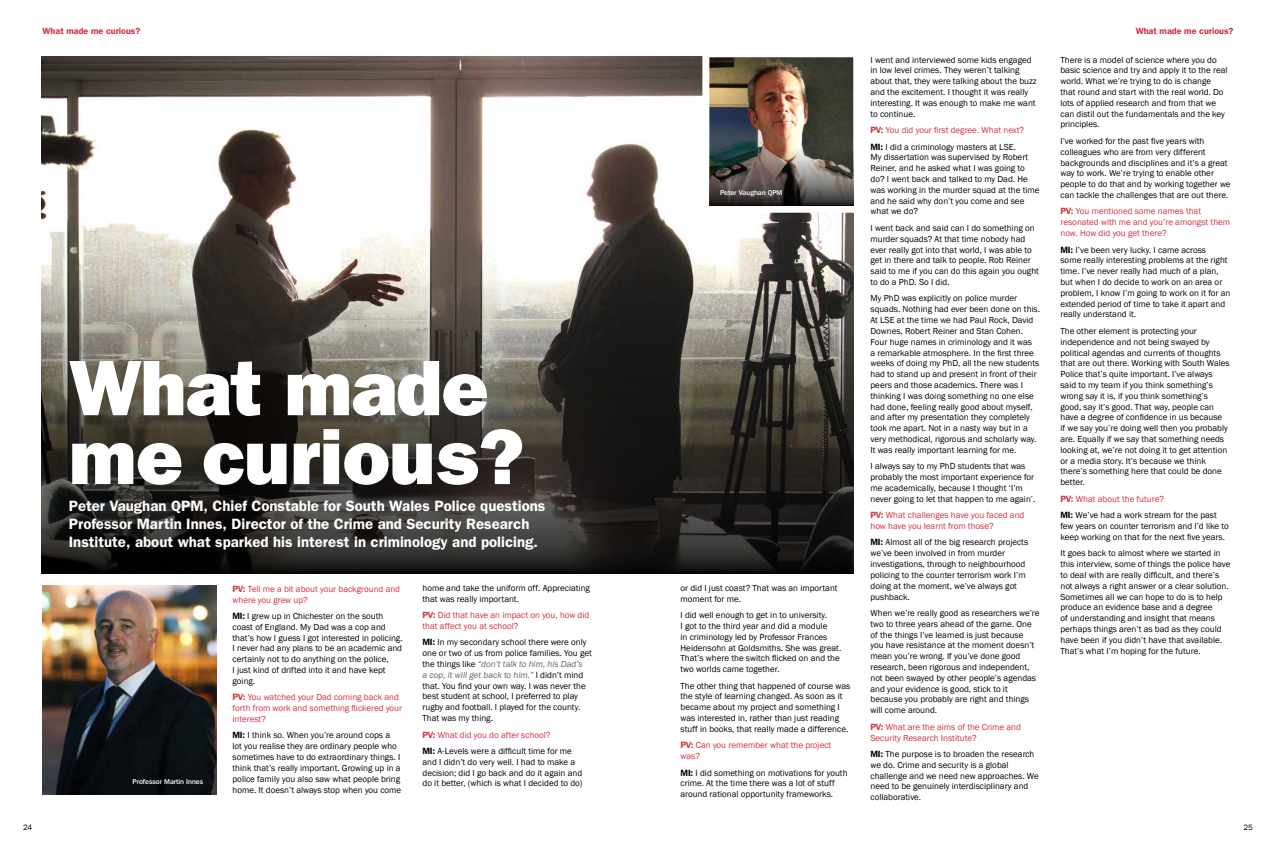
<style>
.page{position:relative;width:1276px;height:851px;background:#fff}
.page>*{position:absolute;margin:0;border:0;box-sizing:border-box;transform-origin:0 0}
.t1{font:800 78.9px/68.8px "Franklin Gothic";letter-spacing:-.01em;color:#fff}
.t2{font:600 15px/18px "Franklin Gothic";color:#fff}
.t3{font:9px/10.8px "Franklin Gothic";color:#000}
.t4{font:9px/10.8px "Franklin Gothic";color:#d32e3f}
.t5{font:600 9px "Franklin Gothic";color:#d32e3f}
.t6{font:8px "Franklin Gothic";color:#000}
.t7{font:500 7px "Franklin Gothic IT Cby BT";color:#fff}
.s1{font-family:"Franklin Gothic IT Cby BT";font-weight:600}
.s2{font-style:italic;color:#646363}
.s3{font-family:"Franklin Gothic IT Cby BT";font-weight:600;color:#d32e3f}
.s4{color:#d32e3f}
.s5{font-family:"Franklin Gothic IT Cby BT";font-weight:600;color:#000}
.s6{color:#000}
</style>
<div class="page">
<img style="left:42px;top:57px;width:811px;height:219px">
<svg style="left:42px;top:276px;width:811px;height:297px;background:#44413b"></svg>
<img style="left:699px;top:56px;width:155px;height:160px">
<img style="left:43px;top:585px;width:173px;height:209px">
<img style="left:709px;top:147px;width:144px;height:59px">
<p class="t5" style="left:43px;top:25px;width:99px">What made me curious?</p>
<p class="t5" style="left:1135px;top:25px;width:99px">What made me curious?</p>
<h1 class="t1" style="left:69px;top:352px;width:458px">What made me curious?</h1>
<h2 class="t2" style="left:69px;top:496px;width:478px">Peter Vaughan QPM, Chief Constable for South Wales Police questions<br>Professor Martin Innes, Director of the Crime and Security Research<br>Institute, about what sparked his interest in criminology and policing.</h2>
<p class="t7" style="left:133px;top:777px;width:72px">Professor Martin Innes</p>
<p class="t4" style="left:232px;top:583px;width:169px"><span class="s1">PV:</span> Tell me a bit about your background and where you grew up?</p>
<p class="t3" style="left:232px;top:610px;width:172px"><span class="s1">MI:</span> I grew up in Chichester on the south coast of England. My Dad was a cop and that’s how I guess I got interested in policing.<br>I never had any plans to be an academic and certainly not to do anything on the police,<br>I just kind of drifted into it and have kept going.</p>
<p class="t4" style="left:232px;top:692px;width:171px"><span class="s1">PV:</span> You watched your Dad coming back and forth from work and something flickered your interest?</p>
<p class="t3" style="left:232px;top:730px;width:170px"><span class="s1">MI:</span> I think so. When you’re around cops a lot you realise they are ordinary people who sometimes have to do extraordinary things. I think that’s really important. Growing up in a police family you also saw what people bring home. It doesn’t always stop when you come</p>
<p class="t3" style="left:422px;top:582px;width:169px">home and take the uniform off. Appreciating that was really important.</p>
<p class="t4" style="left:422px;top:609px;width:168px"><span class="s1">PV:</span> Did that have an impact on you, how did that affect you at school?</p>
<p class="t3" style="left:422px;top:637px;width:171px"><span class="s1">MI:</span> In my secondary school there were only one or two of us from police families. You get the things like <span class="s2">“don’t talk to him, his Dad’s<br>a cop, it will get back to him.”</span> I didn’t mind that. You find your own way. I was never the best student at school, I preferred to play rugby and football. I played for the county.<br>That was my thing.</p>
<p class="t3" style="left:422px;top:726px;width:151px;line-height:16.5px"><span class="s3">PV:</span> <span class="s4">What did you do after school?<br></span><span class="s1">MI:</span> A-Levels were a difficult time for me</p>
<p class="t3" style="left:422px;top:756px;width:161px">and I didn’t do very well. I had to make a decision; did I go back and do it again and do it better, (which is what I decided to do)</p>
<p class="t7" style="left:720px;top:188px;width:64px">Peter Vaughan QPM</p>
<p class="t3" style="left:680px;top:582px;width:159px">or did I just coast? That was an important moment for me.</p>
<p class="t3" style="left:680px;top:609px;width:162px">I did well enough to get in to university.<br>I got to the third year and did a module<br>in criminology led by Professor Frances Heidensohn at Goldsmiths. She was great.<br>That’s where the switch flicked on and the two worlds came together.</p>
<p class="t3" style="left:680px;top:680px;width:171px">The other thing that happened of course was the style of learning changed. As soon as it became about my project and something I was interested in, rather than just reading stuff in books, that really made a difference.</p>
<p class="t4" style="left:680px;top:740px;width:152px"><span class="s1">PV:</span> Can you remember what the project was?</p>
<p class="t3" style="left:680px;top:767px;width:168px"><span class="s1">MI:</span> I did something on motivations for youth crime. At the time there was a lot of stuff around rational opportunity frameworks.</p>
<p class="t3" style="left:870px;top:54px;width:168px">I went and interviewed some kids engaged in low level crimes. They weren’t talking about that, they were talking about the buzz and the excitement. I thought it was really interesting. It was enough to make me want to continue.</p>
<p class="t4" style="left:870px;top:122px;width:155px;line-height:16.5px"><span class="s1">PV:</span> You did your first degree. What next?<br><span class="s5">MI:</span> <span class="s6">I did a criminology masters at LSE.</span></p>
<p class="t3" style="left:870px;top:152px;width:171px">My dissertation was supervised by Robert Reiner, and he asked what I was going to do? I went back and talked to my Dad. He was working in the murder squad at the time and he said why don’t you come and see what we do?</p>
<p class="t3" style="left:870px;top:223px;width:170px">I went back and said can I do something on murder squads? At that time nobody had ever really got into that world, I was able to get in there and talk to people. Rob Reiner said to me if you can do this again you ought to do a PhD. So I did.</p>
<p class="t3" style="left:870px;top:293px;width:171px">My PhD was explicitly on police murder squads. Nothing had ever been done on this.<br>At LSE at the time we had Paul Rock, David Downes, Robert Reiner and Stan Cohen.<br>Four huge names in criminology and it was<br>a remarkable atmosphere. In the first three weeks of doing my PhD, all the new students had to stand up and present in front of their peers and those academics. There was I thinking I was doing something no one else had done, feeling really good about myself, and after my presentation they completely took me apart. Not in a nasty way but in a very methodical, rigorous and scholarly way.<br>It was really important learning for me.</p>
<p class="t3" style="left:870px;top:461px;width:166px">I always say to my PhD students that was probably the most important experience for me academically, because I thought ‘I’m never going to let that happen to me again’.</p>
<p class="t4" style="left:870px;top:510px;width:155px"><span class="s1">PV:</span> What challenges have you faced and how have you learnt from those?</p>
<p class="t3" style="left:870px;top:537px;width:159px"><span class="s1">MI:</span> Almost all of the big research projects we’ve been involved in from murder investigations, through to neighbourhood policing to the counter terrorism work I’m doing at the moment, we’ve always got pushback.</p>
<p class="t3" style="left:870px;top:607px;width:171px">When we’re really good as researchers we’re two to three years ahead of the game. One of the things I’ve learned is just because<br>you have resistance at the moment doesn’t mean you’re wrong. If you’ve done good research, been rigorous and independent, not been swayed by other people’s agendas and your evidence is good, stick to it because you probably are right and things will come around.</p>
<p class="t4" style="left:870px;top:721px;width:152px"><span class="s1">PV:</span> What are the aims of the Crime and<br>Security Research Institute?</p>
<p class="t3" style="left:870px;top:748px;width:170px"><span class="s1">MI:</span> The purpose is to broaden the research we do. Crime and security is a global challenge and we need new approaches. We need to be genuinely interdisciplinary and collaborative.</p>
<p class="t3" style="left:1060px;top:54px;width:168px">There is a model of science where you do basic science and try and apply it to the real world. What we’re trying to do is change that round and start with the real world. Do lots of applied research and from that we can distil out the fundamentals and the key principles.</p>
<p class="t3" style="left:1060px;top:136px;width:172px">I’ve worked for the past five years with colleagues who are from very different backgrounds and disciplines and it’s a great way to work. We’re trying to enable other people to do that and by working together we can tackle the challenges that are out there.</p>
<p class="t4" style="left:1060px;top:206px;width:171px"><span class="s1">PV:</span> You mentioned some names that resonated with me and you’re amongst them now. How did you get there?</p>
<p class="t3" style="left:1060px;top:244px;width:171px"><span class="s1">MI:</span> I’ve been very lucky. I came across<br>some really interesting problems at the right time. I’ve never really had much of a plan, but when I do decide to work on an area or problem, I know I’m going to work on it for an extended period of time to take it apart and really understand it.</p>
<p class="t3" style="left:1060px;top:325px;width:171px">The other element is protecting your independence and not being swayed by political agendas and currents of thoughts that are out there. Working with South Wales Police that’s quite important. I’ve always said to my team if you think something’s wrong say it is, if you think something’s good, say it’s good. That way, people can have a degree of confidence in us because<br>if we say you’re doing well then you probably are. Equally if we say that something needs looking at, we’re not doing it to get attention or a media story. It’s because we think there’s something here that could be done better.</p>
<p class="t3" style="left:1060px;top:490px;width:158px;line-height:16.5px"><span class="s3">PV:</span> <span class="s4">What about the future?<br></span><span class="s1">MI:</span> We’ve had a work stream for the past</p>
<p class="t3" style="left:1060px;top:520px;width:170px">few years on counter terrorism and I’d like to keep working on that for the next five years.</p>
<p class="t3" style="left:1060px;top:548px;width:171px">It goes back to almost where we started in this interview, some of things the police have to deal with are really difficult, and there’s not always a right answer or a clear solution.<br>Sometimes all we can hope to do is to help produce an evidence base and a degree<br>of understanding and insight that means perhaps things aren’t as bad as they could have been if you didn’t have that available.<br>That’s what I’m hoping for the future.</p>
<p class="t6" style="left:23px;top:821px;width:11px">24</p>
<p class="t6" style="left:1243px;top:821px;width:11px">25</p>
</div>
